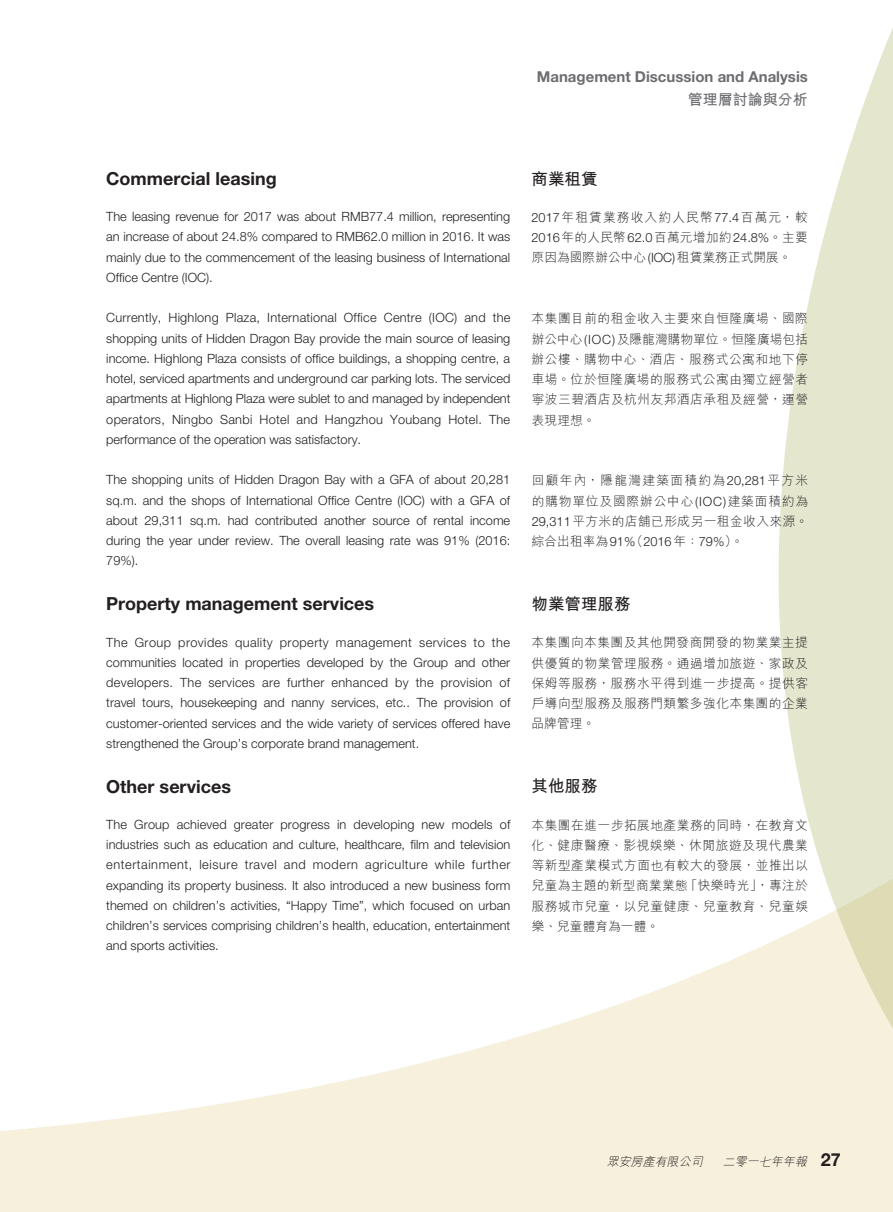
<style>
.page{position:relative;width:893px;height:1212px;background:#fff}
.page>*{position:absolute;margin:0;border:0;box-sizing:border-box;transform-origin:0 0}
.t1{font:700 18px "Helvetica Neue LT Std";color:#231f20}
.t2{font:700 16.5px "M Hei HK";color:#231f20}
.t3{font:700 15px "Helvetica Neue LT Std";color:#6c6d70}
.t4{font:700 15px "M Hei HK";color:#6c6d70}
.t5{font:300 12.75px/20.2px "Helvetica Neue LT Std";color:#231f20;text-align:justify}
.t6{font:300 12.75px/20.2px "M Hei HK";letter-spacing:.035em;color:#231f20;text-align:justify}
.t7{font:italic 300 12px "M Hei HK";color:#231f20}
.s1{font-family:"Helvetica Neue LT Std"}
.s2{font-family:"Helvetica Neue LT Std";font-weight:700;font-style:normal;font-size:18px}
</style>
<div class="page">
<svg style="left:0;top:939px;width:893px;height:273px;fill:#f6f0dc"></svg>
<svg style="left:777px;top:27px;width:116px;height:1036px;fill:#e4e7ce"></svg>
<p class="t3" style="left:537px;top:67px;width:273px">Management Discussion and Analysis</p>
<p class="t4" style="left:688px;top:89px;width:121px">管理層討論與分析</p>
<h1 class="t1" style="left:106px;top:167px;width:172px">Commercial leasing</h1>
<p class="t5" style="left:106px;top:206px;width:405px">The leasing revenue for 2017 was about RMB77.4 million, representing an increase of about 24.8% compared to RMB62.0 million in 2016. It was mainly due to the commencement of the leasing business of International Office Centre (IOC).</p>
<p class="t5" style="left:106px;top:307px;width:406px">Currently, Highlong Plaza, International Office Centre (IOC) and the shopping units of Hidden Dragon Bay provide the main source of leasing income. Highlong Plaza consists of office buildings, a shopping centre, a hotel, serviced apartments and underground car parking lots. The serviced apartments at Highlong Plaza were sublet to and managed by independent operators, Ningbo Sanbi Hotel and Hangzhou Youbang Hotel. The performance of the operation was satisfactory.</p>
<p class="t5" style="left:106px;top:469px;width:405px">The shopping units of Hidden Dragon Bay with a GFA of about 20,281 sq.m. and the shops of International Office Centre (IOC) with a GFA of about 29,311 sq.m. had contributed another source of rental income during the year under review. The overall leasing rate was 91% (2016:<br>79%).</p>
<h1 class="t1" style="left:106px;top:593px;width:269px">Property management services</h1>
<p class="t5" style="left:106px;top:631px;width:405px">The Group provides quality property management services to the communities located in properties developed by the Group and other developers. The services are further enhanced by the provision of travel tours, housekeeping and nanny services, etc.. The provision of customer-oriented services and the wide variety of services offered have strengthened the Group’s corporate brand management.</p>
<h1 class="t1" style="left:106px;top:775px;width:126px">Other services</h1>
<p class="t5" style="left:106px;top:814px;width:406px">The Group achieved greater progress in developing new models of industries such as education and culture, healthcare, film and television entertainment, leisure travel and modern agriculture while further expanding its property business. It also introduced a new business form themed on children’s activities, “Happy Time”, which focused on urban children’s services comprising children’s health, education, entertainment and sports activities.</p>
<p class="t2" style="left:531px;top:167px;width:67px">商業租賃</p>
<p class="t6" style="left:531px;top:207px;width:278px"><span class="s1">2017</span>年租賃業務收入約人民幣<span class="s1">77.4</span>百萬元，較<span class="s1">2016</span>年的人民幣<span class="s1">62.0</span>百萬元增加約<span class="s1">24.8%</span>。主要原因為國際辦公中心<span class="s1">(IOC)</span>租賃業務正式開展。</p>
<p class="t6" style="left:532px;top:308px;width:278px">本集團目前的租金收入主要來自恒隆廣場、國際辦公中心<span class="s1">(IOC)</span>及隱龍灣購物單位。恒隆廣場包括辦公樓、購物中心、酒店、服務式公寓和地下停車場。位於恒隆廣場的服務式公寓由獨立經營者寧波三碧酒店及杭州友邦酒店承租及經營，運營表現理想。</p>
<p class="t6" style="left:532px;top:470px;width:278px">回顧年內，隱龍灣建築面積約為<span class="s1">20,281</span>平方米的購物單位及國際辦公中心<span class="s1">(IOC)</span>建築面積約為<span class="s1">29,311</span>平方米的店舖已形成另一租金收入來源。綜合出租率為<span class="s1">91%</span>（<span class="s1">2016</span>年：<span class="s1">79%</span>）。</p>
<p class="t2" style="left:531px;top:592px;width:100px">物業管理服務</p>
<p class="t6" style="left:531px;top:632px;width:278px">本集團向本集團及其他開發商開發的物業業主提供優質的物業管理服務。通過增加旅遊、家政及保姆等服務，服務水平得到進一步提高。提供客戶導向型服務及服務門類繁多強化本集團的企業品牌管理。</p>
<p class="t2" style="left:531px;top:774px;width:67px">其他服務</p>
<p class="t6" style="left:531px;top:814px;width:278px">本集團在進一步拓展地產業務的同時，在教育文化、健康醫療、影視娛樂、休閒旅遊及現代農業等新型產業模式方面也有較大的發展，並推出以兒童為主題的新型商業業態「快樂時光」，專注於服務城市兒童，以兒童健康、兒童教育、兒童娛樂、兒童體育為一體。</p>
<p class="t7" style="left:607px;top:1153px;width:101px">眾安房產有限公司</p>
<p class="t7" style="left:723px;top:1153px;width:119px">二零一七年年報 <span class="s2">2 7</span></p>
</div>
